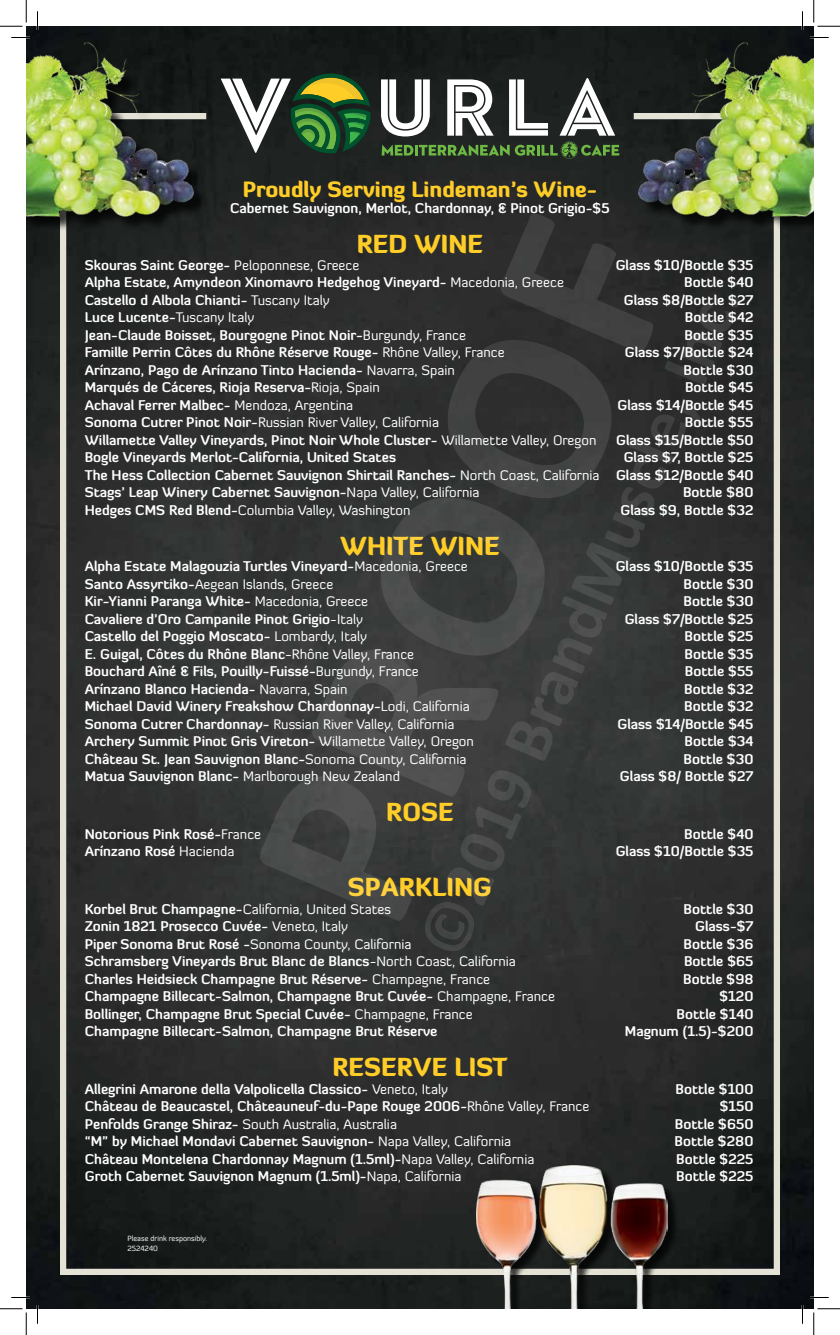
<style>
.page{position:relative;width:840px;height:1335px;background:#fff}
.page>*{position:absolute;margin:0;border:0;box-sizing:border-box;transform-origin:0 0}
.t1{font:900 25px "Diavlo";color:#ffcd27}
.t2{font:900 21.25px "Diavlo";color:#ffcd27}
.t3{font:700 13.75px/17.5px "Diavlo";color:#fff;text-align:justify}
.t4{font:13.75px "Diavlo";color:#fff}
.t5{font:7.5px/10px "Diavlo";color:#fff}
.s1{font-weight:400}
.s2{font-weight:700}
</style>
<div class="page">
<img style="left:26px;top:26px;width:788px;height:1283px">
<svg style="left:221px;top:74px;width:150px;height:79px;background:#526749"></svg>
<svg style="left:381px;top:78px;width:238px;height:81px"></svg>
<div style="left:60px;top:1269px;width:720px;height:6px;background:#e4e2d5"></div>
<div style="left:774px;top:116px;width:6px;height:1156px;background:#e4e2d5"></div>
<div style="left:60px;top:116px;width:6px;height:1156px;background:#e4e2d5"></div>
<div style="left:478px;top:1167px;width:202px;height:142px;background:#000;opacity:.75"></div>
<img style="left:476px;top:1165px;width:192px;height:144px">
<img style="left:621px;top:26px;width:193px;height:201px">
<div style="left:26px;top:46px;width:183px;height:185px;background:#1c201f"></div>
<img style="left:26px;top:26px;width:185px;height:201px">
<svg style="left:259px;top:214px;width:481px;height:737px;background:#353636"></svg>
<svg style="left:11px;top:37px;width:19px;height:1px"></svg>
<svg style="left:810px;top:37px;width:19px;height:1px"></svg>
<svg style="left:11px;top:1297px;width:19px;height:1px"></svg>
<svg style="left:810px;top:1297px;width:19px;height:1px"></svg>
<svg style="left:37px;top:11px;width:1px;height:19px"></svg>
<svg style="left:37px;top:1305px;width:1px;height:19px"></svg>
<svg style="left:802px;top:11px;width:1px;height:19px"></svg>
<svg style="left:802px;top:1305px;width:1px;height:19px"></svg>
<svg style="left:0;top:0;width:27px;height:27px"></svg>
<svg style="left:0;top:1309px;width:27px;height:26px"></svg>
<svg style="left:814px;top:0;width:26px;height:27px"></svg>
<svg style="left:814px;top:1309px;width:26px;height:26px"></svg>
<h2 class="t2" style="left:243px;top:175px;width:356px">Proudly Serving Lindeman’s Wine-</h2>
<p class="t3" style="left:230px;top:199px;width:381px">Cabernet Sauvignon, Merlot, Chardonnay, &amp; Pinot Grigio-$5</p>
<h1 class="t1" style="left:357px;top:228px;width:128px">RED WINE</h1>
<p class="t3" style="left:85px;top:256px;width:276px">Skouras Saint George- <span class="s1">Peloponnese, Greece</span></p>
<p class="t3" style="left:616px;top:256px;width:139px">Glass $10/Bottle $35</p>
<p class="t3" style="left:85px;top:273px;width:481px">Alpha Estate, Amyndeon Xinomavro Hedgehog Vineyard- <span class="s1">Macedonia, Greece</span></p>
<p class="t3" style="left:684px;top:273px;width:71px">Bottle $40</p>
<p class="t3" style="left:85px;top:291px;width:247px">Castello d Albola Chianti- <span class="s1">Tuscany Italy</span></p>
<p class="t3" style="left:624px;top:291px;width:131px">Glass $8/Bottle $27</p>
<p class="t3" style="left:85px;top:308px;width:171px">Luce Lucente-<span class="s1">Tuscany Italy</span></p>
<p class="t3" style="left:685px;top:308px;width:70px">Bottle $42</p>
<p class="t3" style="left:85px;top:326px;width:383px">Jean-Claude Boisset, Bourgogne Pinot Noir-<span class="s1">Burgundy, France</span></p>
<p class="t3" style="left:684px;top:326px;width:71px">Bottle $35</p>
<p class="t3" style="left:85px;top:343px;width:421px">Famille Perrin Côtes du Rhône Réserve Rouge- <span class="s1">Rhône Valley, France</span></p>
<p class="t3" style="left:625px;top:343px;width:130px">Glass $7/Bottle $24</p>
<p class="t3" style="left:85px;top:361px;width:372px">Arínzano, Pago de Arínzano Tinto Hacienda- <span class="s1">Navarra, Spain</span></p>
<p class="t3" style="left:684px;top:361px;width:71px">Bottle $30</p>
<p class="t3" style="left:85px;top:378px;width:297px">Marqués de Cáceres, Rioja Reserva-<span class="s1">Rioja, Spain</span></p>
<p class="t3" style="left:685px;top:378px;width:70px">Bottle $45</p>
<p class="t3" style="left:85px;top:396px;width:270px">Achaval Ferrer Malbec- <span class="s1">Mendoza, Argentina</span></p>
<p class="t3" style="left:617px;top:396px;width:138px">Glass $14/Bottle $45</p>
<p class="t4" style="left:85px;top:414px;width:356px"><span class="s2">Sonoma Cutrer Pinot Noir-</span>Russian River Valley, California</p>
<p class="t3" style="left:685px;top:413px;width:70px">Bottle $55</p>
<p class="t3" style="left:85px;top:431px;width:513px">Willamette Valley Vineyards, Pinot Noir Whole Cluster- <span class="s1">Willamette Valley, Oregon</span></p>
<p class="t3" style="left:616px;top:431px;width:139px">Glass $15/Bottle $50</p>
<p class="t3" style="left:85px;top:448px;width:313px">Bogle Vineyards Merlot-California, United States</p>
<p class="t3" style="left:85px;top:448px;width:670px;text-indent:539px">Glass $7, Bottle $25<br>The Hess Collection Cabernet Sauvignon Shirtail Ranches- <span class="s1">North Coast, California</span> Glass $12/Bottle $40<br>Stags’ Leap Winery Cabernet Sauvignon-<span class="s1">Napa Valley, California</span></p>
<p class="t3" style="left:683px;top:483px;width:72px">Bottle $80</p>
<p class="t4" style="left:85px;top:501px;width:327px"><span class="s2">Hedges CMS Red Blend-</span>Columbia Valley, Washington</p>
<p class="t3" style="left:620px;top:501px;width:135px">Glass $9, Bottle $32</p>
<h1 class="t1" style="left:340px;top:529px;width:161px">WHITE WINE</h1>
<p class="t3" style="left:85px;top:557px;width:385px">Alpha Estate Malagouzia Turtles Vineyard-<span class="s1">Macedonia, Greece</span></p>
<p class="t3" style="left:616px;top:557px;width:139px">Glass $10/Bottle $35</p>
<p class="t4" style="left:85px;top:575px;width:250px"><span class="s2">Santo Assyrtiko-</span>Aegean Islands, Greece</p>
<p class="t3" style="left:684px;top:575px;width:71px">Bottle $30</p>
<p class="t3" style="left:85px;top:592px;width:285px">Kir-Yianni Paranga White- <span class="s1">Macedonia, Greece</span></p>
<p class="t3" style="left:684px;top:592px;width:71px">Bottle $30</p>
<p class="t3" style="left:85px;top:610px;width:280px">Cavaliere d’Oro Campanile Pinot Grigio<span class="s1">-Italy</span></p>
<p class="t3" style="left:625px;top:610px;width:130px">Glass $7/Bottle $25</p>
<p class="t3" style="left:85px;top:627px;width:284px">Castello del Poggio Moscato- <span class="s1">Lombardy, Italy</span></p>
<p class="t3" style="left:685px;top:627px;width:70px">Bottle $25</p>
<p class="t3" style="left:85px;top:645px;width:331px">E. Guigal, Côtes du Rhône Blanc<span class="s1">-Rhône Valley, France</span></p>
<p class="t3" style="left:684px;top:645px;width:71px">Bottle $35</p>
<p class="t3" style="left:85px;top:662px;width:336px">Bouchard Aîné &amp; Fils, Pouilly-Fuissé-<span class="s1">Burgundy, France</span></p>
<p class="t3" style="left:685px;top:662px;width:70px">Bottle $55</p>
<p class="t3" style="left:85px;top:680px;width:264px">Arínzano Blanco Hacienda- <span class="s1">Navarra, Spain</span></p>
<p class="t3" style="left:684px;top:680px;width:71px">Bottle $32</p>
<p class="t3" style="left:85px;top:697px;width:386px">Michael David Winery Freakshow Chardonnay-<span class="s1">Lodi, California</span></p>
<p class="t3" style="left:684px;top:697px;width:71px">Bottle $32</p>
<p class="t4" style="left:85px;top:715px;width:371px"><span class="s2">Sonoma Cutrer Chardonnay-</span> Russian River Valley, California</p>
<p class="t3" style="left:617px;top:715px;width:138px">Glass $14/Bottle $45</p>
<p class="t3" style="left:85px;top:732px;width:391px">Archery Summit Pinot Gris Vireton- <span class="s1">Willamette Valley, Oregon</span></p>
<p class="t3" style="left:685px;top:732px;width:70px">Bottle $34</p>
<p class="t3" style="left:85px;top:750px;width:383px">Château St. Jean Sauvignon Blanc-<span class="s1">Sonoma County, California</span></p>
<p class="t3" style="left:684px;top:750px;width:71px">Bottle $30</p>
<p class="t4" style="left:85px;top:768px;width:317px"><span class="s2">Matua Sauvignon Blanc-</span> Marlborough New Zealand</p>
<p class="t3" style="left:620px;top:767px;width:135px">Glass $8/ Bottle $27</p>
<h1 class="t1" style="left:386px;top:796px;width:69px">ROSE</h1>
<p class="t3" style="left:85px;top:825px;width:178px">Notorious Pink Rosé-<span class="s1">France</span></p>
<p class="t3" style="left:684px;top:825px;width:71px">Bottle $40</p>
<p class="t3" style="left:85px;top:842px;width:151px">Arínzano Rosé <span class="s1">Hacienda</span></p>
<p class="t3" style="left:616px;top:842px;width:139px">Glass $10/Bottle $35</p>
<h1 class="t1" style="left:348px;top:871px;width:146px">SPARKLING</h1>
<p class="t4" style="left:85px;top:900px;width:308px"><span class="s2">Korbel Brut Champagne-</span>California, United States</p>
<p class="t3" style="left:684px;top:900px;width:71px">Bottle $30</p>
<p class="t3" style="left:85px;top:917px;width:265px">Zonin 1821 Prosecco Cuvée- <span class="s1">Veneto, Italy</span></p>
<p class="t3" style="left:695px;top:917px;width:60px">Glass-$7</p>
<p class="t4" style="left:85px;top:935px;width:328px"><span class="s2">Piper Sonoma Brut Rosé -</span>Sonoma County, California</p>
<p class="t3" style="left:684px;top:935px;width:71px">Bottle $36</p>
<p class="t3" style="left:85px;top:952px;width:433px">Schramsberg Vineyards Brut Blanc de Blancs<span class="s1">-North Coast, California</span></p>
<p class="t3" style="left:684px;top:952px;width:71px">Bottle $65</p>
<p class="t3" style="left:85px;top:970px;width:407px">Charles Heidsieck Champagne Brut Réserve- <span class="s1">Champagne, France</span></p>
<p class="t3" style="left:683px;top:970px;width:72px">Bottle $98</p>
<p class="t3" style="left:85px;top:987px;width:472px">Champagne Billecart-Salmon, Champagne Brut Cuvée- <span class="s1">Champagne, France</span></p>
<p class="t3" style="left:719px;top:987px;width:36px">$120</p>
<p class="t3" style="left:85px;top:1005px;width:389px">Bollinger, Champagne Brut Special Cuvée- <span class="s1">Champagne, France</span></p>
<p class="t3" style="left:677px;top:1005px;width:78px">Bottle $140</p>
<p class="t3" style="left:85px;top:1022px;width:354px">Champagne Billecart-Salmon, Champagne Brut Réserve</p>
<p class="t3" style="left:625px;top:1022px;width:130px">Magnum (1.5)-$200</p>
<h1 class="t1" style="left:332px;top:1051px;width:177px">RESERVE LIST</h1>
<p class="t3" style="left:85px;top:1080px;width:365px">Allegrini Amarone della Valpolicella Classico- <span class="s1">Veneto, Italy</span></p>
<p class="t3" style="left:675px;top:1080px;width:80px">Bottle $100</p>
<p class="t3" style="left:85px;top:1097px;width:506px">Château de Beaucastel, Châteauneuf-du-Pape Rouge 2006-<span class="s1">Rhône Valley, France</span></p>
<p class="t3" style="left:720px;top:1097px;width:35px">$150</p>
<p class="t4" style="left:85px;top:1115px;width:314px"><span class="s2">Penfolds Grange Shiraz-</span> South Australia, Australia</p>
<p class="t3" style="left:675px;top:1115px;width:80px">Bottle $650</p>
<p class="t3" style="left:85px;top:1132px;width:428px">“M” by Michael Mondavi Cabernet Sauvignon- <span class="s1">Napa Valley, California</span></p>
<p class="t3" style="left:675px;top:1132px;width:80px">Bottle $280</p>
<p class="t3" style="left:85px;top:1150px;width:451px">Château Montelena Chardonnay Magnum (1.5ml)-<span class="s1">Napa Valley, California</span></p>
<p class="t3" style="left:676px;top:1150px;width:79px">Bottle $225</p>
<p class="t3" style="left:85px;top:1167px;width:378px">Groth Cabernet Sauvignon Magnum (1.5ml)-<span class="s1">Napa, California</span></p>
<p class="t3" style="left:676px;top:1167px;width:79px">Bottle $225</p>
<p class="t5" style="left:128px;top:1234px;width:81px">Please drink responsibly.<br>2524240</p>
</div>
